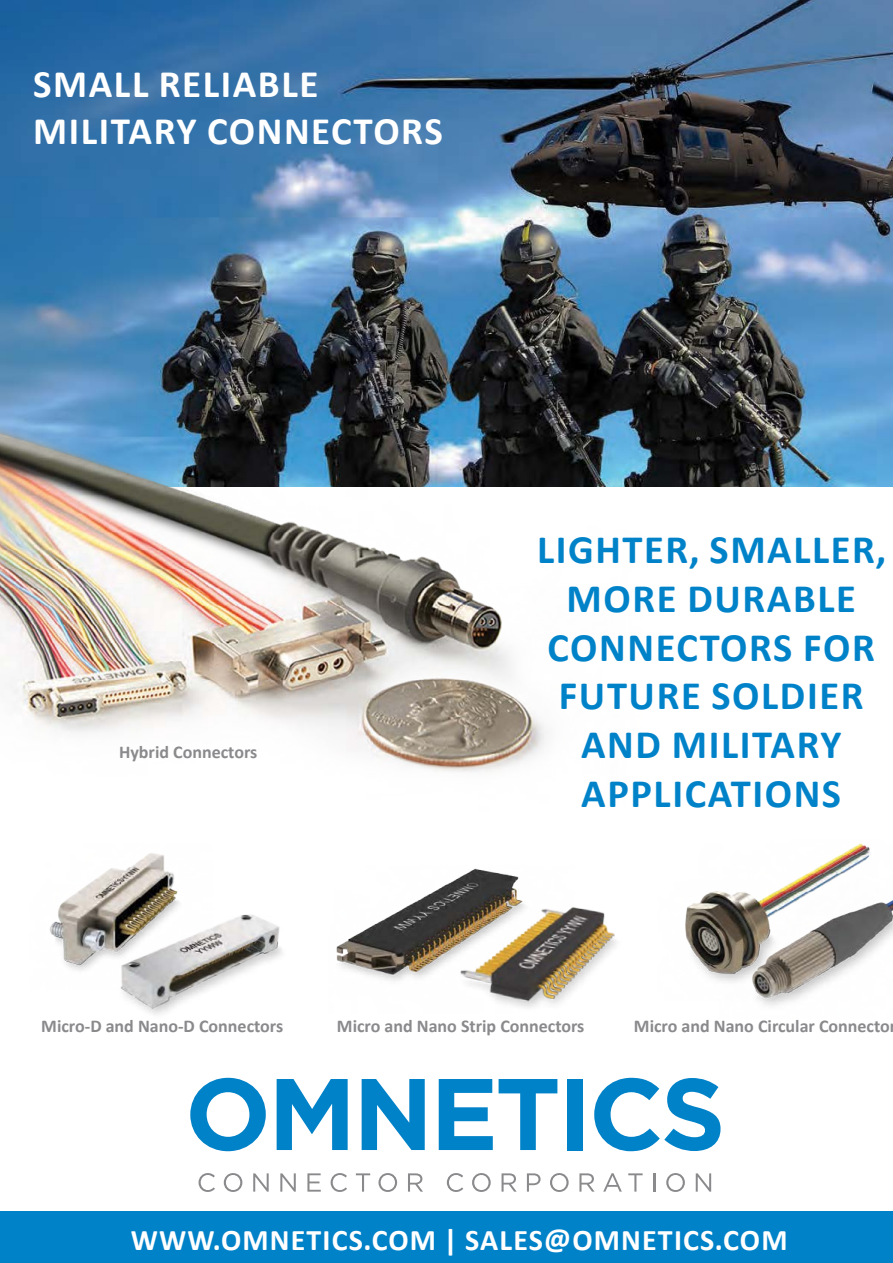
<style>
.page{position:relative;width:893px;height:1263px;background:#fff}
.page>*{position:absolute;margin:0;border:0;box-sizing:border-box;transform-origin:0 0}
.t1{font:700 40.5px/48.6px "Calibri";letter-spacing:.04em;color:#0082c9;text-align:center}
.t2{font:700 39px/46.8px "Calibri";letter-spacing:.04em;color:#fff}
.t3{font:700 30px "Calibri";letter-spacing:.04em;color:#fff}
.t4{font:700 18px "Calibri";color:#8a8a8d}
</style>
<div class="page">
<svg style="left:190px;top:1078px;width:76px;height:73px"></svg>
<svg style="left:277px;top:1079px;width:71px;height:71px"></svg>
<svg style="left:362px;top:1079px;width:63px;height:71px"></svg>
<svg style="left:439px;top:1079px;width:54px;height:71px"></svg>
<svg style="left:499px;top:1079px;width:58px;height:71px"></svg>
<div style="left:567px;top:1079px;width:16px;height:71px;background:#0082c9"></div>
<svg style="left:594px;top:1078px;width:126px;height:73px"></svg>
<svg style="left:199px;top:1173px;width:16px;height:19px"></svg>
<svg style="left:224px;top:1173px;width:18px;height:19px"></svg>
<svg style="left:253px;top:1173px;width:16px;height:18px"></svg>
<svg style="left:280px;top:1173px;width:16px;height:18px"></svg>
<svg style="left:307px;top:1173px;width:14px;height:18px"></svg>
<svg style="left:331px;top:1173px;width:16px;height:19px"></svg>
<svg style="left:356px;top:1173px;width:14px;height:18px"></svg>
<svg style="left:378px;top:1173px;width:19px;height:19px"></svg>
<svg style="left:408px;top:1173px;width:15px;height:18px"></svg>
<svg style="left:447px;top:1173px;width:16px;height:19px"></svg>
<svg style="left:472px;top:1173px;width:19px;height:19px"></svg>
<svg style="left:502px;top:1173px;width:14px;height:18px"></svg>
<svg style="left:527px;top:1173px;width:14px;height:18px"></svg>
<svg style="left:550px;top:1173px;width:19px;height:19px"></svg>
<svg style="left:579px;top:1173px;width:15px;height:18px"></svg>
<svg style="left:603px;top:1173px;width:19px;height:18px"></svg>
<svg style="left:628px;top:1173px;width:15px;height:18px"></svg>
<svg style="left:653px;top:1173px;width:2px;height:18px"></svg>
<svg style="left:666px;top:1173px;width:19px;height:19px"></svg>
<svg style="left:696px;top:1173px;width:15px;height:18px"></svg>
<img style="left:0;top:0;width:893px;height:486px">
<img style="left:0;top:403px;width:643px;height:369px">
<img style="left:694px;top:843px;width:177px;height:138px">
<img style="left:720px;top:878px;width:173px;height:128px">
<img style="left:336px;top:880px;width:118px;height:101px">
<img style="left:454px;top:868px;width:240px;height:140px">
<img style="left:50px;top:853px;width:130px;height:118px">
<img style="left:114px;top:913px;width:168px;height:102px">
<div style="left:0;top:1212px;width:893px;height:51px;background:#0082c9"></div>
<h2 class="t2" style="left:33px;top:61px;width:411px">SMALL RELIABLE<br>MILITARY CONNECTORS</h2>
<p class="t4" style="left:119px;top:740px;width:140px">Hybrid Connectors</p>
<h1 class="t1" style="left:537px;top:526px;width:351px">LIGHTER, SMALLER,<br>MORE DURABLE<br>CONNECTORS FOR<br>FUTURE SOLDIER<br>AND MILITARY<br>APPLICATIONS</h1>
<p class="t4" style="left:41px;top:1014px;width:243px">Micro-D and Nano-D Connectors</p>
<p class="t4" style="left:337px;top:1014px;width:249px">Micro and Nano Strip Connectors</p>
<p class="t4" style="left:634px;top:1014px;width:257px">Micro and Nano Circular Connecto</p>
<h3 class="t3" style="left:131px;top:1220px;width:658px">WWW.OMNETICS.COM | SALES@OMNETICS.COM</h3>
</div>
